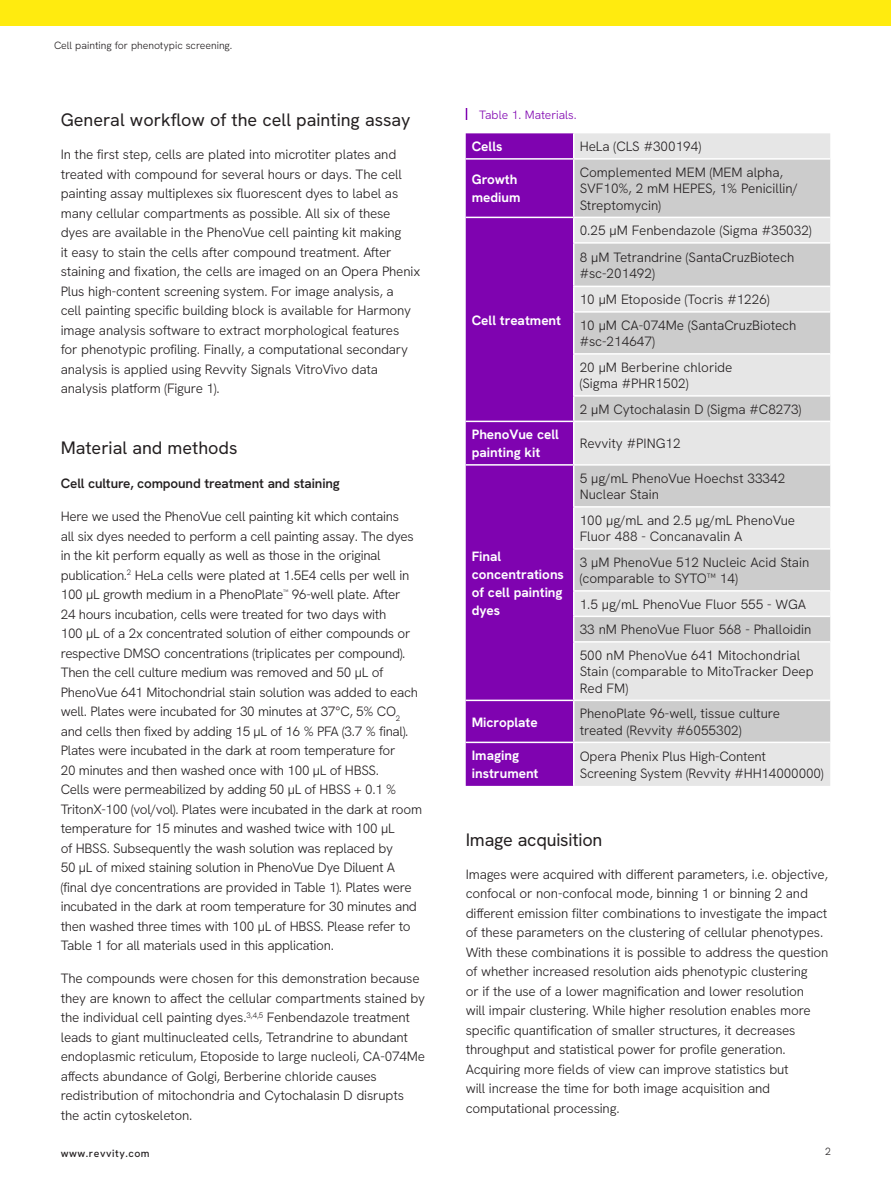
<style>
.page{position:relative;width:891px;height:1188px;background:#fff}
.page>*{position:absolute;margin:0;border:0;box-sizing:border-box;transform-origin:0 0}
.Sub_Head{font:18px "Hanken Grotesk";color:#231f20}
.Body_Copy{font:300 13.5px/19.5px "Hanken Grotesk";letter-spacing:-.02em;color:#231f20}
.Table_Body_Black{font:300 13.5px/16.5px "Hanken Grotesk";color:#231f20}
.Table_Head{font:700 13.5px/18px "Hanken Grotesk";color:#fff}
.Paragraph_Title{font:600 13.5px "Hanken Grotesk";letter-spacing:-.01em;color:#231f20}
.Table_Subhead{font:700 13.5px/18px "Hanken Grotesk";color:#fff}
.Captions{font:300 12px "Hanken Grotesk";color:#7f03b0}
.t1{font:300 10.5px "Hanken Grotesk";color:#231f20}
.t2{font:500 10.5px "Hanken Grotesk";letter-spacing:.05em;color:#231f20}
</style>
<div class="page">
<div style="left:0;top:0;width:891px;height:26px;background:#ffeb0f"></div>
<div style="left:466px;top:133px;width:107px;height:653px;background:#7f03b0"></div>
<div style="left:574px;top:133px;width:256px;height:653px;background:#e6e6e6"></div>
<svg style="left:574px;top:160px;width:256px;height:582px;background:#d7d7d7"></svg>
<hr style="left:574px;top:217px;width:256px;height:1px;background:#fff">
<hr style="left:466px;top:158px;width:108px;height:2px;background:#fff">
<hr style="left:574px;top:158px;width:256px;height:2px;background:#fff">
<hr style="left:466px;top:217px;width:108px;height:1px;background:#fff">
<hr style="left:573px;top:242px;width:257px;height:2px;background:#fff">
<hr style="left:573px;top:286px;width:257px;height:1px;background:#fff">
<hr style="left:573px;top:311px;width:257px;height:2px;background:#fff">
<hr style="left:573px;top:353px;width:257px;height:2px;background:#fff">
<hr style="left:573px;top:395px;width:257px;height:2px;background:#fff">
<hr style="left:466px;top:421px;width:108px;height:1px;background:#fff">
<hr style="left:574px;top:421px;width:256px;height:1px;background:#fff">
<hr style="left:466px;top:464px;width:108px;height:2px;background:#fff">
<hr style="left:574px;top:464px;width:256px;height:2px;background:#fff">
<hr style="left:573px;top:506px;width:257px;height:2px;background:#fff">
<hr style="left:573px;top:548px;width:257px;height:2px;background:#fff">
<hr style="left:573px;top:590px;width:257px;height:2px;background:#fff">
<hr style="left:573px;top:616px;width:257px;height:1px;background:#fff">
<hr style="left:573px;top:641px;width:257px;height:2px;background:#fff">
<hr style="left:466px;top:700px;width:108px;height:1px;background:#fff">
<hr style="left:574px;top:700px;width:256px;height:1px;background:#fff">
<hr style="left:466px;top:742px;width:108px;height:1px;background:#fff">
<hr style="left:574px;top:742px;width:256px;height:1px;background:#fff">
<svg style="left:466px;top:108px;width:1px;height:12px"></svg>
<p class="t1" style="left:54px;top:39px;width:180px">Cell painting for phenotypic screening.</p>
<p class="Sub_Head" style="left:61px;top:108px;width:351px">General workflow of the cell painting assay</p>
<p class="Body_Copy" style="left:61px;top:144px;width:361px">In the first step, cells are plated into microtiter plates and treated with compound for several hours or days. The cell painting assay multiplexes six fluorescent dyes to label as many cellular compartments as possible. All six of these dyes are available in the PhenoVue cell painting kit making<br>it easy to stain the cells after compound treatment. After staining and fixation, the cells are imaged on an Opera Phenix Plus high-content screening system. For image analysis, a<br>cell painting specific building block is available for Harmony image analysis software to extract morphological features<br>for phenotypic profiling. Finally, a computational secondary analysis is applied using Revvity Signals VitroVivo data analysis platform (Figure 1).</p>
<p class="Sub_Head" style="left:61px;top:436px;width:178px">Material and methods</p>
<p class="Paragraph_Title" style="left:61px;top:475px;width:281px">Cell culture, compound treatment and staining</p>
<p class="Body_Copy" style="left:61px;top:507px;width:363px">Here we used the PhenoVue cell painting kit which contains<br>all six dyes needed to perform a cell painting assay. The dyes in the kit perform equally as well as those in the original publication.<sup>2</sup> HeLa cells were plated at 1.5E4 cells per well in 100 µL growth medium in a PhenoPlate<sup>™</sup> 96-well plate. After<br>24 hours incubation, cells were treated for two days with<br>100 µL of a 2x concentrated solution of either compounds or respective DMSO concentrations (triplicates per compound).<br>Then the cell culture medium was removed and 50 µL of PhenoVue 641 Mitochondrial stain solution was added to each well. Plates were incubated for 30 minutes at 37°C, 5% CO<sub>2 </sub>and cells then fixed by adding 15 µL of 16 % PFA (3.7 % final).<br>Plates were incubated in the dark at room temperature for<br>20 minutes and then washed once with 100 µL of HBSS.<br>Cells were permeabilized by adding 50 µL of HBSS + 0.1 % TritonX-100 (vol/vol). Plates were incubated in the dark at room temperature for 15 minutes and washed twice with 100 µL<br>of HBSS. Subsequently the wash solution was replaced by<br>50 µL of mixed staining solution in PhenoVue Dye Diluent A (final dye concentrations are provided in Table 1). Plates were incubated in the dark at room temperature for 30 minutes and then washed three times with 100 µL of HBSS. Please refer to Table 1 for all materials used in this application.</p>
<p class="Body_Copy" style="left:61px;top:969px;width:366px">The compounds were chosen for this demonstration because they are known to affect the cellular compartments stained by the individual cell painting dyes.<sup>3,4,5</sup> Fenbendazole treatment leads to giant multinucleated cells, Tetrandrine to abundant endoplasmic reticulum, Etoposide to large nucleoli, CA-074Me affects abundance of Golgi, Berberine chloride causes redistribution of mitochondria and Cytochalasin D disrupts the actin cytoskeleton.</p>
<p class="Captions" style="left:479px;top:107px;width:99px">Table 1. Materials.</p>
<p class="Table_Subhead" style="left:472px;top:137px;width:32px">Cells</p>
<p class="Table_Body_Black" style="left:580px;top:138px;width:123px">HeLa (CLS #300194)</p>
<p class="Table_Subhead" style="left:472px;top:170px;width:50px">Growth medium</p>
<p class="Table_Body_Black" style="left:580px;top:164px;width:220px">Complemented MEM (MEM alpha,<br>SVF10%, 2 mM HEPES, 1% Penicillin/<br>Streptomycin)</p>
<p class="Table_Subhead" style="left:472px;top:311px;width:91px">Cell treatment</p>
<p class="Table_Body_Black" style="left:580px;top:222px;width:233px">0.25 µM Fenbendazole (Sigma #35032)</p>
<p class="Table_Body_Black" style="left:580px;top:248px;width:216px">8 µM Tetrandrine (SantaCruzBiotech #sc-201492)</p>
<p class="Table_Body_Black" style="left:580px;top:291px;width:191px">10 µM Etoposide (Tocris #1226)</p>
<p class="Table_Body_Black" style="left:580px;top:317px;width:218px">10 µM CA-074Me (SantaCruzBiotech #sc-214647)</p>
<p class="Table_Body_Black" style="left:580px;top:359px;width:154px">20 µM Berberine chloride (Sigma #PHR1502)</p>
<p class="Table_Body_Black" style="left:580px;top:401px;width:223px">2 µM Cytochalasin D (Sigma #C8273)</p>
<p class="Table_Head" style="left:472px;top:425px;width:89px">PhenoVue cell painting kit</p>
<p class="Table_Body_Black" style="left:580px;top:435px;width:102px">Revvity #PING12</p>
<p class="Table_Head" style="left:472px;top:547px;width:94px">Final concentrations of cell painting dyes</p>
<p class="Table_Body_Black" style="left:580px;top:470px;width:207px">5 µg/mL PhenoVue Hoechst 33342<br>Nuclear Stain</p>
<p class="Table_Body_Black" style="left:580px;top:512px;width:217px">100 µg/mL and 2.5 µg/mL PhenoVue<br>Fluor 488 - Concanavalin A</p>
<p class="Table_Body_Black" style="left:580px;top:554px;width:231px">3 µM PhenoVue 512 Nucleic Acid Stain (comparable to SYTO™ 14)</p>
<p class="Table_Body_Black" style="left:580px;top:596px;width:228px">1.5 µg/mL PhenoVue Fluor 555 - WGA</p>
<p class="Table_Body_Black" style="left:580px;top:621px;width:233px">33 nM PhenoVue Fluor 568 - Phalloidin</p>
<p class="Table_Body_Black" style="left:580px;top:647px;width:236px">500 nM PhenoVue 641 Mitochondrial<br>Stain (comparable to MitoTracker Deep<br>Red FM)</p>
<p class="Table_Head" style="left:472px;top:713px;width:68px">Microplate</p>
<p class="Table_Body_Black" style="left:580px;top:705px;width:202px">PhenoPlate 96-well, tissue culture treated (Revvity #6055302)</p>
<p class="Table_Head" style="left:472px;top:746px;width:68px">Imaging instrument</p>
<p class="Table_Body_Black" style="left:580px;top:748px;width:245px">Opera Phenix Plus High-Content<br>Screening System (Revvity #HH14000000)</p>
<p class="Sub_Head" style="left:466px;top:828px;width:138px">Image acquisition</p>
<p class="Body_Copy" style="left:466px;top:864px;width:364px">Images were acquired with different parameters, i.e. objective, confocal or non-confocal mode, binning 1 or binning 2 and different emission filter combinations to investigate the impact of these parameters on the clustering of cellular phenotypes.<br>With these combinations it is possible to address the question of whether increased resolution aids phenotypic clustering<br>or if the use of a lower magnification and lower resolution<br>will impair clustering. While higher resolution enables more specific quantification of smaller structures, it decreases throughput and statistical power for profile generation.<br>Acquiring more fields of view can improve statistics but<br>will increase the time for both image acquisition and computational processing.</p>
<p class="t2" style="left:61px;top:1147px;width:90px">www.revvity.com</p>
<p class="t1" style="left:825px;top:1145px;width:7px">2</p>
</div>
